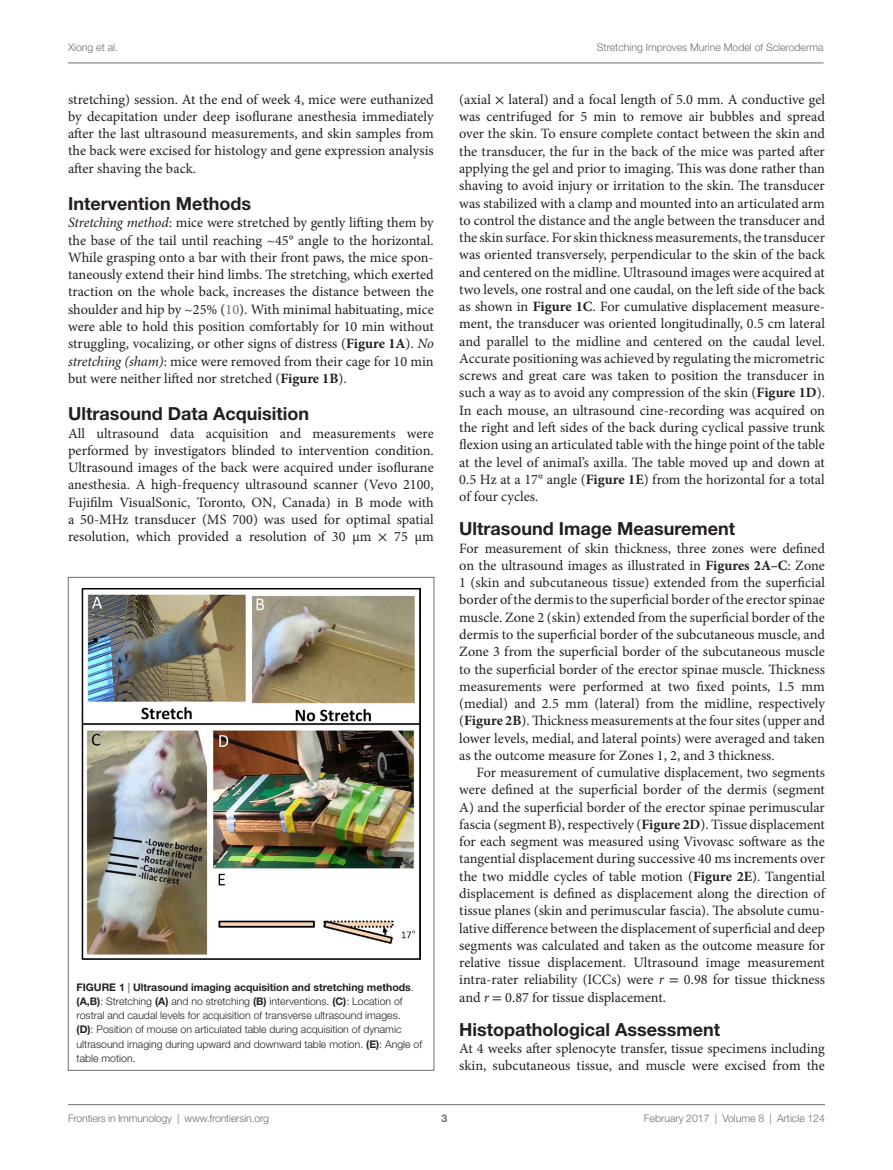
<style>
.page{position:relative;width:893px;height:1170px;background:#fff}
.page>*{position:absolute;margin:0;border:0;box-sizing:border-box;transform-origin:0 0}
.t1{font:700 18px "Helvetica Neue LT Std";color:#231f20}
.t2{font:14.25px/17.2px "Minion Pro";color:#231f20;text-align:justify}
.t3{font:300 10.5px/14.2px "Helvetica Neue LT Std";color:#231f20}
.t4{font:300 10.5px "Helvetica Neue LT Std";color:#6c6d70}
.t5{font:700 10.5px "Helvetica Neue LT Std";color:#6c6d70}
.s1{font-style:italic}
.s2{color:#6c6d70}
.s3{font-weight:700}
.s4{font-family:"STIX General"}
</style>
<div class="page">
<img style="left:81px;top:588px;width:340px;height:372px">
<hr style="left:68px;top:1104px;width:757px;height:1px;background:#6c6d70">
<hr style="left:68px;top:63px;width:755px;height:1px;background:#6c6d70">
<p class="t4" style="left:68px;top:41px;width:51px">Xiong et al.</p>
<p class="t4" style="left:597px;top:41px;width:228px">Stretching Improves Murine Model of Scleroderma</p>
<p class="t2" style="left:68px;top:90px;width:367px">stretching) session. At the end of week 4, mice were euthanized by decapitation under deep isoflurane anesthesia immediately after the last ultrasound measurements, and skin samples from the back were excised for histology and gene expression analysis after shaving the back.</p>
<p class="t1" style="left:68px;top:192px;width:185px">Intervention Methods</p>
<p class="t2" style="left:68px;top:214px;width:367px"><span class="s1">Stretching method</span>: mice were stretched by gently lifting them by the base of the tail until reaching ~45° angle to the horizontal.<br>While grasping onto a bar with their front paws, the mice spon&shy;taneously extend their hind limbs. The stretching, which exerted traction on the whole back, increases the distance between the shoulder and hip by ~25% (<span class="s2">10</span>). With minimal habituating, mice were able to hold this position comfortably for 10 min without struggling, vocalizing, or other signs of distress (<span class="s3">Figure 1A</span>). <span class="s1">No stretching (sham)</span>: mice were removed from their cage for 10 min but were neither lifted nor stretched (<span class="s3">Figure 1B</span>).</p>
<p class="t1" style="left:68px;top:402px;width:242px">Ultrasound Data Acquisition</p>
<p class="t2" style="left:68px;top:424px;width:367px">All ultrasound data acquisition and measurements were performed by investigators blinded to intervention condition.<br>Ultrasound images of the back were acquired under isoflurane anesthesia. A high-frequency ultrasound scanner (Vevo 2100, Fujifilm VisualSonic, Toronto, ON, Canada) in B mode with a 50-MHz transducer (MS 700) was used for optimal spatial resolution, which provided a resolution of 30 µm <span class="s4">×</span> 75 µm</p>
<p class="t3" style="left:77px;top:979px;width:347px"><span class="s3">Figure 1</span> | <span class="s3">Ultrasound imaging acquisition and stretching methods</span>. <span class="s3">(A,B)</span>: Stretching <span class="s3">(A)</span> and no stretching <span class="s3">(B)</span> interventions. <span class="s3">(C)</span>: Location of rostral and caudal levels for acquisition of transverse ultrasound images.<br><span class="s3">(D)</span>: Position of mouse on articulated table during acquisition of dynamic ultrasound imaging during upward and downward table motion. <span class="s3">(E)</span>: Angle of table motion.</p>
<p class="t2" style="left:459px;top:91px;width:367px">(axial <span class="s4">×</span> lateral) and a focal length of 5.0 mm. A conductive gel was centrifuged for 5 min to remove air bubbles and spread over the skin. To ensure complete contact between the skin and the transducer, the fur in the back of the mice was parted after applying the gel and prior to imaging. This was done rather than shaving to avoid injury or irritation to the skin. The transducer was stabilized with a clamp and mounted into an articulated arm to control the distance and the angle between the transducer and the skin surface. For skin thickness measurements, the transducer was oriented transversely, perpendicular to the skin of the back and centered on the midline. Ultrasound images were acquired at two levels, one rostral and one caudal, on the left side of the back as shown in <span class="s3">Figure 1C</span>. For cumulative displacement measure&shy;ment, the transducer was oriented longitudinally, 0.5 cm lateral and parallel to the midline and centered on the caudal level.<br>Accurate positioning was achieved by regulating the micrometric screws and great care was taken to position the transducer in such a way as to avoid any compression of the skin (<span class="s3">Figure 1D</span>).<br>In each mouse, an ultrasound cine-recording was acquired on the right and left sides of the back during cyclical passive trunk flexion using an articulated table with the hinge point of the table at the level of animal’s axilla. The table moved up and down at 0.5 Hz at a 17° angle (<span class="s3">Figure 1E</span>) from the horizontal for a total of four cycles.</p>
<p class="t1" style="left:459px;top:518px;width:277px">Ultrasound Image Measurement</p>
<p class="t2" style="left:459px;top:539px;width:367px">For measurement of skin thickness, three zones were defined on the ultrasound images as illustrated in <span class="s3">Figures 2A–C</span>: Zone 1 (skin and subcutaneous tissue) extended from the superficial border of the dermis to the superficial border of the erector spinae muscle. Zone 2 (skin) extended from the superficial border of the dermis to the superficial border of the subcutaneous muscle, and Zone 3 from the superficial border of the subcutaneous muscle to the superficial border of the erector spinae muscle. Thickness measurements were performed at two fixed points, 1.5 mm (medial) and 2.5 mm (lateral) from the midline, respectively (<span class="s3">Figure 2B</span>). Thickness measurements at the four sites (upper and lower levels, medial, and lateral points) were averaged and taken as the outcome measure for Zones 1, 2, and 3 thickness.</p>
<p class="t2" style="left:459px;top:764px;width:367px;text-indent:17px">For measurement of cumulative displacement, two segments were defined at the superficial border of the dermis (segment A) and the superficial border of the erector spinae perimuscular fascia (segment B), respectively (<span class="s3">Figure 2D</span>). Tissue displacement for each segment was measured using Vivovasc software as the tangential displacement during successive 40 ms increments over the two middle cycles of table motion (<span class="s3">Figure 2E</span>). Tangential displacement is defined as displacement along the direction of tissue planes (skin and perimuscular fascia). The absolute cumu&shy;lative difference between the displacement of superficial and deep segments was calculated and taken as the outcome measure for relative tissue displacement. Ultrasound image measurement intra-rater reliability (ICCs) were <span class="s1">r</span> <span class="s4">=</span> 0.98 for tissue thickness and <span class="s1">r</span> <span class="s4">=</span> 0.87 for tissue displacement.</p>
<p class="t1" style="left:459px;top:1018px;width:262px">Histopathological Assessment</p>
<p class="t2" style="left:459px;top:1039px;width:367px">At 4 weeks after splenocyte transfer, tissue specimens including skin, subcutaneous tissue, and muscle were excised from the</p>
<p class="t4" style="left:68px;top:1111px;width:203px">Frontiers in Immunology | www.frontiersin.org</p>
<p class="t4" style="left:644px;top:1111px;width:183px">February 2017 | Volume 8 | Article 124</p>
<p class="t5" style="left:441px;top:1111px;width:7px">3</p>
</div>
